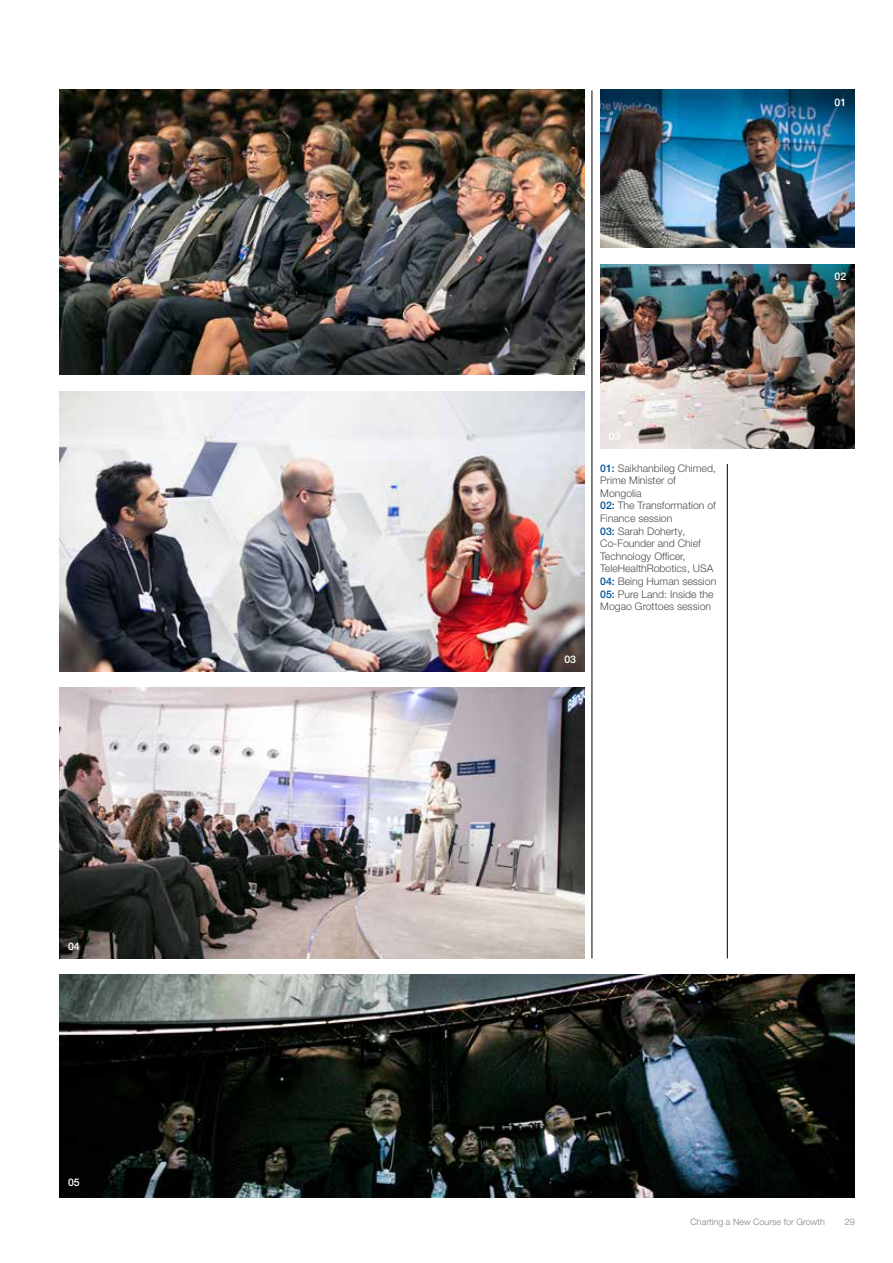
<style>
.page{position:relative;width:893px;height:1263px;background:#fff}
.page>*{position:absolute;margin:0;border:0;box-sizing:border-box;transform-origin:0 0}
.t1{font:300 10.5px/12.6px "Helvetica Neue LT Pro";color:#4d4d4f}
.t2{font:500 10.5px "Helvetica Neue LT Pro";color:#fff}
.t3{font:300 9px "Helvetica Neue LT Pro";color:#808285}
.s1{font-weight:500;color:#00539b}
</style>
<div class="page">
<img style="left:59px;top:89px;width:525px;height:286px">
<img style="left:59px;top:392px;width:525px;height:279px">
<hr style="left:592px;top:90px;width:1px;height:868px;background:#000">
<hr style="left:727px;top:464px;width:1px;height:494px;background:#000">
<img style="left:60px;top:974px;width:795px;height:223px">
<img style="left:60px;top:687px;width:524px;height:271px">
<img style="left:600px;top:89px;width:255px;height:159px">
<img style="left:600px;top:264px;width:255px;height:185px">
<p class="t2" style="left:68px;top:940px;width:13px">04</p>
<p class="t2" style="left:68px;top:1176px;width:13px">05</p>
<p class="t2" style="left:564px;top:653px;width:13px">03</p>
<p class="t2" style="left:609px;top:430px;width:13px">03</p>
<p class="t1" style="left:600px;top:461px;width:118px"><span class="s1">01:</span> Saikhanbileg Chimed,<br>Prime Minister of<br>Mongolia<br><span class="s1">02:</span> The Transformation of<br>Finance session<br><span class="s1">03:</span> Sarah Doherty,<br>Co-Founder and Chief<br>Technology Officer,<br>TeleHealthRobotics, USA<br><span class="s1">04:</span> Being Human session<br><span class="s1">05:</span> Pure Land: Inside the<br>Mogao Grottoes session</p>
<p class="t2" style="left:834px;top:96px;width:13px">01</p>
<p class="t2" style="left:834px;top:270px;width:13px">02</p>
<p class="t3" style="left:690px;top:1216px;width:136px">Charting a New Course for Growth</p>
<p class="t3" style="left:845px;top:1216px;width:12px">29</p>
</div>
